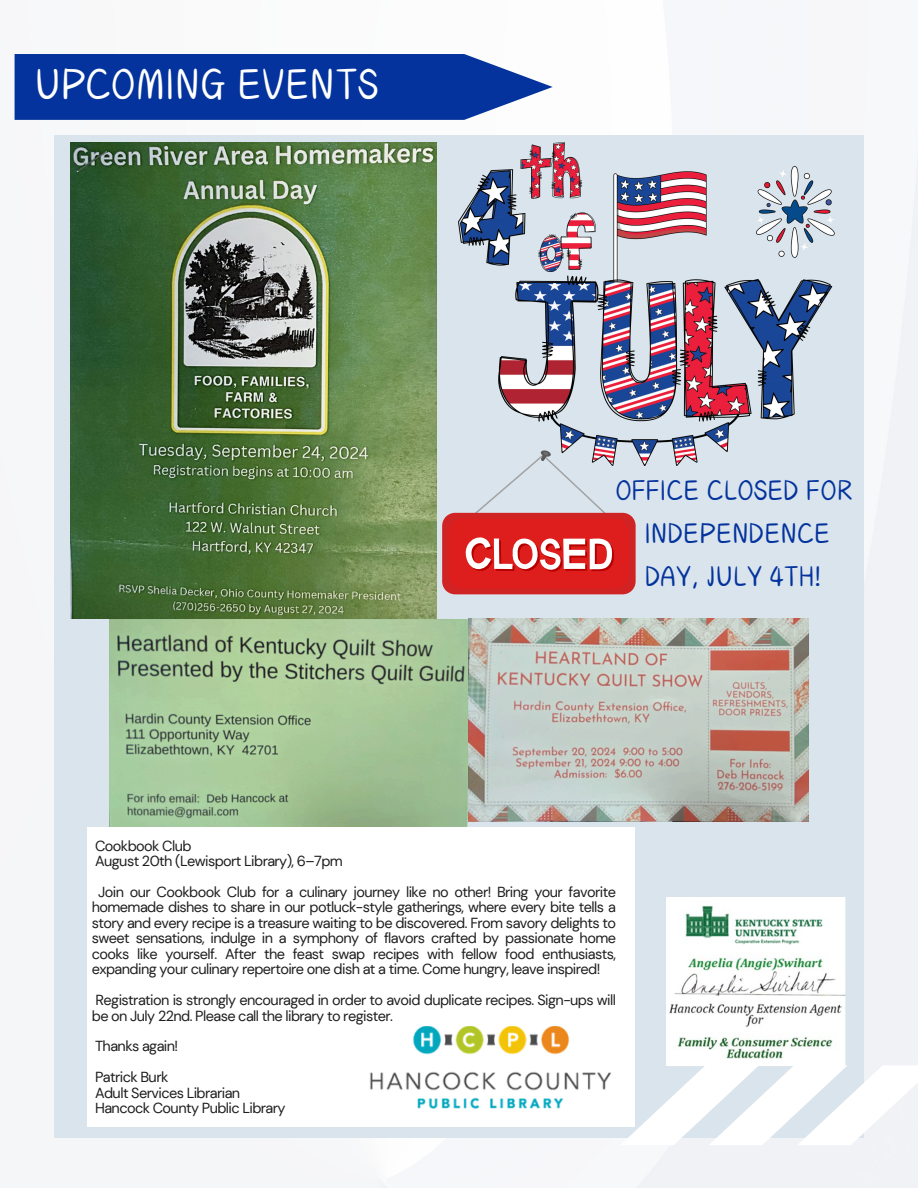
<style>
.page{position:relative;width:918px;height:1188px;background:#fff}
.page>*{position:absolute;margin:0;border:0;box-sizing:border-box;transform-origin:0 0}
.t1{font:47.1px "Canva Milk Ttea";color:#fff}
.t2{font:31.05px/43.3px "Canva Milk Ttea";color:#04339d;text-align:center}
.t3{font:14.55px/15.5px "DM Sans";letter-spacing:-.04em;color:#1e1e1e;text-align:justify}
</style>
<div class="page">
<div style="left:54px;top:136px;width:810px;height:1002px;background:#d9e4ec"></div>
<div style="left:87px;top:828px;width:548px;height:299px;background:#fff"></div>
<svg style="left:620px;top:1065px;width:298px;height:80px"></svg>
<svg style="left:15px;top:54px;width:538px;height:66px;background:#1843a5"></svg>
<img style="left:370px;top:1026px;width:241px;height:83px">
<img style="left:667px;top:898px;width:179px;height:167px">
<svg style="left:442px;top:465px;width:194px;height:129px"></svg>
<img style="left:459px;top:143px;width:376px;height:322px">
<img style="left:70px;top:143px;width:366px;height:475px">
<img style="left:109px;top:619px;width:359px;height:207px">
<img style="left:468px;top:618px;width:341px;height:204px">
<p class="t1" style="left:35px;top:55px;width:345px">UPCOMING EVENTS</p>
<p class="t2" style="left:615px;top:467px;width:239px">OFFICE CLOSED FOR<br>INDEPENDENCE<br>DAY, JULY 4TH!</p>
<h2 class="t3" style="left:95px;top:838px;width:98px">Cookbook Club</h2>
<p class="t3" style="left:95px;top:853px;width:249px">August 20th (Lewisport Library), 6–7pm</p>
<p class="t3" style="left:92px;top:884px;width:526px;text-indent:6px">Join our Cookbook Club for a culinary journey like no other! Bring your favorite homemade dishes to share in our potluck-style gatherings, where every bite tells a story and every recipe is a treasure waiting to be discovered. From savory delights to sweet sensations, indulge in a symphony of flavors crafted by passionate home cooks like yourself. After the feast swap recipes with fellow food enthusiasts, expanding your culinary repertoire one dish at a time. Come hungry, leave inspired!</p>
<p class="t3" style="left:92px;top:992px;width:526px">Registration is strongly encouraged in order to avoid duplicate recipes. Sign-ups will be on July 22nd. Please call the library to register.</p>
<p class="t3" style="left:95px;top:1039px;width:85px">Thanks again!</p>
<p class="t3" style="left:95px;top:1070px;width:75px">Patrick Burk</p>
<p class="t3" style="left:95px;top:1085px;width:147px">Adult Services Librarian</p>
<p class="t3" style="left:95px;top:1101px;width:192px">Hancock County Public Library</p>
</div>
